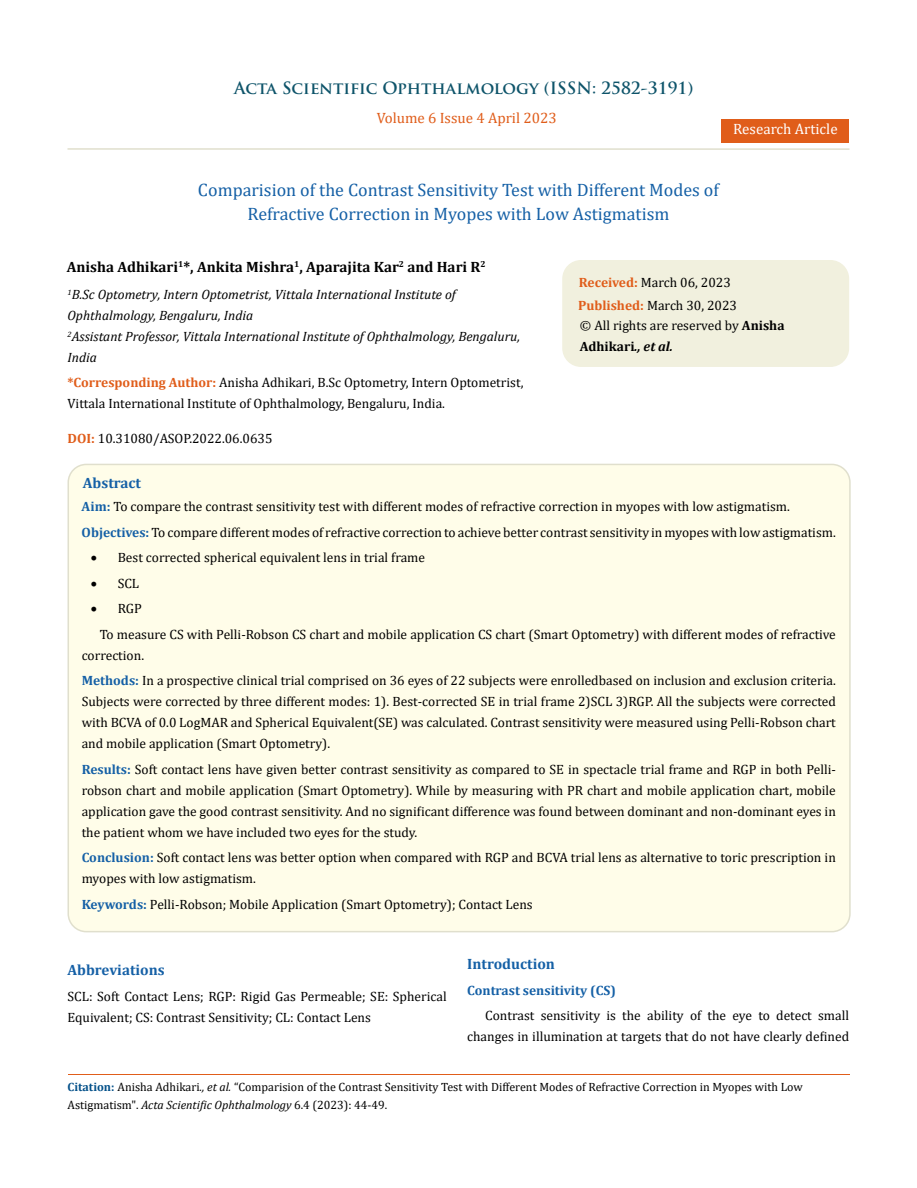
<style>
.page{position:relative;width:917px;height:1188px;background:#fff}
.page>*{position:absolute;margin:0;border:0;box-sizing:border-box;transform-origin:0 0}
.t1{font:18px/24px "Cambria";color:#1560a6;text-align:center}
.t2{font:700 16.5px "Trajan Pro";color:#0e546a}
.t3{font:700 15px "Cambria";color:#000}
.t4{font:700 15px "Cambria";color:#1560a6}
.t5{font:15px "Cambria";color:#e05d1a}
.t6{font:15px "Cambria";color:#fff}
.t7{font:13.5px/21px "Cambria";color:#000}
.t8{font:italic 13.5px/21px "Cambria";color:#000}
.t9{font:700 13.5px "Cambria";color:#1560a6}
.t10{font:12px/18px "Cambria";color:#000}
.s1{font-weight:700;color:#e05d1a}
.s2{font-weight:700}
.s3{font-weight:700;font-style:italic}
.s4{font-weight:700;color:#1560a6}
.s5{font-weight:700;color:#035089}
.s6{font-style:italic}
</style>
<div class="page">
<div style="left:721px;top:119px;width:128px;height:23px;background:#e05d1a"></div>
<div style="left:563px;top:261px;width:285px;height:105px;background:#f1f0de;border-radius:18px"></div>
<div style="left:562px;top:260px;width:287px;height:107px;border:2px solid #f1f0de;border-radius:18px"></div>
<div style="left:68px;top:464px;width:781px;height:468px;background:#fffde9;border-radius:18px"></div>
<hr style="left:68px;top:1075px;width:781px;height:1px;background:#e05d1a">
<hr style="left:67px;top:148px;width:782px;height:2px;background:#e0dfcd">
<p class="t2" style="left:234px;top:77px;width:461px">Acta Scientific Ophthalmology (ISSN: 2582-3191)</p>
<p class="t5" style="left:376px;top:109px;width:182px">Volume 6 Issue 4 April 2023</p>
<p class="t6" style="left:733px;top:120px;width:106px">Research Article</p>
<h1 class="t1" style="left:198px;top:178px;width:522px">Comparision of the Contrast Sensitivity Test with Different Modes of<br>Refractive Correction in Myopes with Low Astigmatism</h1>
<p class="t3" style="left:67px;top:257px;width:420px">Anisha Adhikari<sup>1</sup>*, Ankita Mishra<sup>1</sup>, Aparajita Kar<sup>2</sup> and Hari R<sup>2</sup></p>
<p class="t8" style="left:67px;top:284px;width:454px"><sup>1</sup>B.Sc Optometry, Intern Optometrist, Vittala International Institute of Ophthalmology, Bengaluru, India<br><sup>2</sup>Assistant Professor, Vittala International Institute of Ophthalmology, Bengaluru, India</p>
<p class="t7" style="left:67px;top:372px;width:457px"><span class="s1">*Corresponding Author:</span> Anisha Adhikari, B.Sc Optometry, Intern Optometrist,<br>Vittala International Institute of Ophthalmology, Bengaluru, India.</p>
<p class="t7" style="left:578px;top:271px;width:160px;line-height:23px"><span class="s1">Received:</span> March 06, 2023<br><span class="s1">Published:</span> March 30, 2023</p>
<p class="t7" style="left:580px;top:315px;width:206px">© All rights are reserved by <span class="s2">Anisha<br>Adhikari</span><span class="s3">., et al.</span></p>
<p class="t7" style="left:67px;top:427px;width:206px"><span class="s1">DOI:</span> 10.31080/ASOP.2022.06.0635</p>
<p class="t4" style="left:83px;top:472px;width:60px">Abstract</p>
<p class="t7" style="left:82px;top:494px;width:755px;line-height:25.5px"><span class="s4">Aim:</span> To compare the contrast sensitivity test with different modes of refractive correction in myopes with low astigmatism.<br><span class="s4">Objectives:</span>To compare different modes of refractive correction to achieve better contrast sensitivity in myopes with low astigmatism.</p>
<p class="t7" style="left:91px;top:547px;width:336px">• Best corrected spherical equivalent lens in trial frame</p>
<p class="t7" style="left:91px;top:573px;width:50px">• SCL</p>
<p class="t7" style="left:100px;top:596px;width:737px;line-height:25.5px;text-indent:-9px">• RGP<br>To measure CS with Pelli-Robson CS chart and mobile application CS chart (Smart Optometry) with different modes of refractive</p>
<p class="t7" style="left:82px;top:642px;width:755px;line-height:25.5px">correction.<br><span class="s4">Methods:</span> In a prospective clinical trial comprised on 36 eyes of 22 subjects were enrolledbased on inclusion and exclusion criteria.</p>
<p class="t7" style="left:82px;top:691px;width:755px;text-align:justify">Subjects were corrected by three different modes: 1). Best-corrected SE in trial frame 2)SCL 3)RGP. All the subjects were corrected with BCVA of 0.0 LogMAR and Spherical Equivalent(SE) was calculated. Contrast sensitivity were measured using Pelli-Robson chart and mobile application (Smart Optometry).</p>
<p class="t7" style="left:82px;top:759px;width:755px;text-align:justify"><span class="s4">Results:</span> Soft contact lens have given better contrast sensitivity as compared to SE in spectacle trial frame and RGP in both Pelli&shy;robson chart and mobile application (Smart Optometry). While by measuring with PR chart and mobile application chart, mobile application gave the good contrast sensitivity. And no significant difference was found between dominant and non-dominant eyes in the patient whom we have included two eyes for the study.</p>
<p class="t7" style="left:82px;top:847px;width:755px"><span class="s4">Conclusion:</span> Soft contact lens was better option when compared with RGP and BCVA trial lens as alternative to toric prescription in myopes with low astigmatism.</p>
<p class="t7" style="left:82px;top:894px;width:452px"><span class="s4">Keywords:</span> Pelli-Robson; Mobile Application (Smart Optometry); Contact Lens</p>
<p class="t4" style="left:467px;top:954px;width:89px">Introduction</p>
<p class="t9" style="left:467px;top:981px;width:150px">Contrast sensitivity (CS)</p>
<p class="t7" style="left:467px;top:1005px;width:383px;text-align:right">Contrast sensitivity is the ability of the eye to detect small changes in illumination at targets that do not have clearly defined</p>
<p class="t10" style="left:67px;top:1078px;width:736px"><span class="s5">Citation:</span> Anisha Adhikari<span class="s6">., et al.</span> “Comparision of the Contrast Sensitivity Test with Different Modes of Refractive Correction in Myopes with Low<br>Astigmatism". <span class="s6">Acta Scientific Ophthalmology</span> 6.4 (2023): 44-49.</p>
<p class="t4" style="left:67px;top:960px;width:99px">Abbreviations</p>
<p class="t7" style="left:67px;top:986px;width:381px">SCL: Soft Contact Lens; RGP: Rigid Gas Permeable; SE: Spherical<br>Equivalent; CS: Contrast Sensitivity; CL: Contact Lens</p>
</div>
